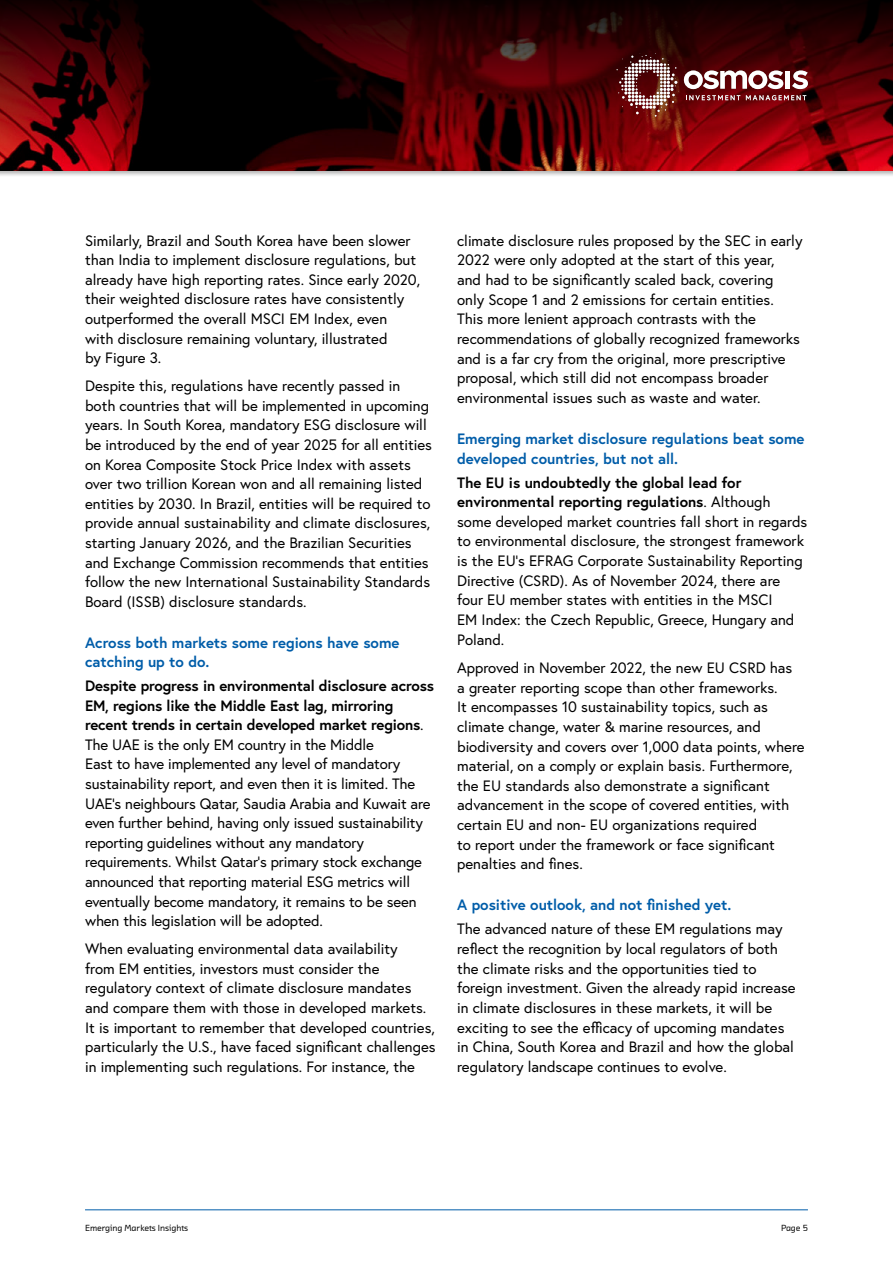
<style>
.page{position:relative;width:893px;height:1263px;background:#fff}
.page>*{position:absolute;margin:0;border:0;box-sizing:border-box;transform-origin:0 0}
.t1{font:15px/19.6px "Europa";color:#000}
.t2{font:700 15px/19.6px "Europa";color:#005da9}
.t3{font:500 9px "Chambers Sans Pro";letter-spacing:-.01em;color:#000}
.s1{font-weight:700}
</style>
<div class="page">
<div style="left:0;top:0;width:893px;height:177px;background:#000;opacity:.3"></div>
<svg style="left:0;top:0;width:893px;height:170px;background:#3c0104"></svg>
<svg style="left:617px;top:53px;width:191px;height:64px;background:#7b3638"></svg>
<hr style="left:85px;top:1209px;width:723px;height:1px;background:#005da9">
<p class="t1" style="left:85px;top:230px;width:337px">Similarly, Brazil and South Korea have been slower than India to implement disclosure regulations, but already have high reporting rates. Since early 2020, their weighted disclosure rates have consistently outperformed the overall MSCI EM Index, even<br>with disclosure remaining voluntary, illustrated<br>by Figure 3.</p>
<p class="t1" style="left:85px;top:376px;width:348px">Despite this, regulations have recently passed in both countries that will be implemented in upcoming years. In South Korea, mandatory ESG disclosure will be introduced by the end of year 2025 for all entities on Korea Composite Stock Price Index with assets over two trillion Korean won and all remaining listed entities by 2030. In Brazil, entities will be required to provide annual sustainability and climate disclosures, starting January 2026, and the Brazilian Securities and Exchange Commission recommends that entities follow the new International Sustainability Standards Board (ISSB) disclosure standards.</p>
<p class="t2" style="left:85px;top:632px;width:316px">Across both markets some regions have some catching up to do.</p>
<p class="t1" style="left:85px;top:676px;width:350px"><span class="s1">Despite progress in environmental disclosure across EM, regions like the Middle East lag, mirroring recent trends in certain developed market regions</span>.<br>The UAE is the only EM country in the Middle<br>East to have implemented any level of mandatory sustainability report, and even then it is limited. The UAE’s neighbours Qatar, Saudia Arabia and Kuwait are even further behind, having only issued sustainability reporting guidelines without any mandatory requirements. Whilst Qatar’s primary stock exchange announced that reporting material ESG metrics will eventually become mandatory, it remains to be seen when this legislation will be adopted.</p>
<p class="t1" style="left:85px;top:939px;width:352px">When evaluating environmental data availability<br>from EM entities, investors must consider the regulatory context of climate disclosure mandates and compare them with those in developed markets.<br>It is important to remember that developed countries, particularly the U.S., have faced significant challenges in implementing such regulations. For instance, the</p>
<p class="t1" style="left:457px;top:230px;width:347px">climate disclosure rules proposed by the SEC in early 2022 were only adopted at the start of this year,<br>and had to be significantly scaled back, covering only Scope 1 and 2 emissions for certain entities.<br>This more lenient approach contrasts with the recommendations of globally recognized frameworks and is a far cry from the original, more prescriptive proposal, which still did not encompass broader environmental issues such as waste and water.</p>
<p class="t2" style="left:457px;top:428px;width:349px">Emerging market disclosure regulations beat some developed countries, but not all.</p>
<p class="t1" style="left:457px;top:472px;width:352px"><span class="s1">The EU is undoubtedly the global lead for environmental reporting regulations</span>. Although some developed market countries fall short in regards to environmental disclosure, the strongest framework is the EU’s EFRAG Corporate Sustainability Reporting Directive (CSRD). As of November 2024, there are four EU member states with entities in the MSCI<br>EM Index: the Czech Republic, Greece, Hungary and Poland.</p>
<p class="t1" style="left:457px;top:657px;width:349px">Approved in November 2022, the new EU CSRD has<br>a greater reporting scope than other frameworks.<br>It encompasses 10 sustainability topics, such as climate change, water &amp; marine resources, and biodiversity and covers over 1,000 data points, where material, on a comply or explain basis. Furthermore, the EU standards also demonstrate a significant advancement in the scope of covered entities, with certain EU and non- EU organizations required<br>to report under the framework or face significant penalties and fines.</p>
<p class="t2" style="left:457px;top:895px;width:276px">A positive outlook, and not finished yet.</p>
<p class="t1" style="left:457px;top:919px;width:340px">The advanced nature of these EM regulations may reflect the recognition by local regulators of both the climate risks and the opportunities tied to foreign investment. Given the already rapid increase in climate disclosures in these markets, it will be exciting to see the efficacy of upcoming mandates in China, South Korea and Brazil and how the global regulatory landscape continues to evolve.</p>
<p class="t3" style="left:85px;top:1222px;width:105px">Emerging Markets Insights</p>
<p class="t3" style="left:781px;top:1222px;width:28px">Page 5</p>
</div>
